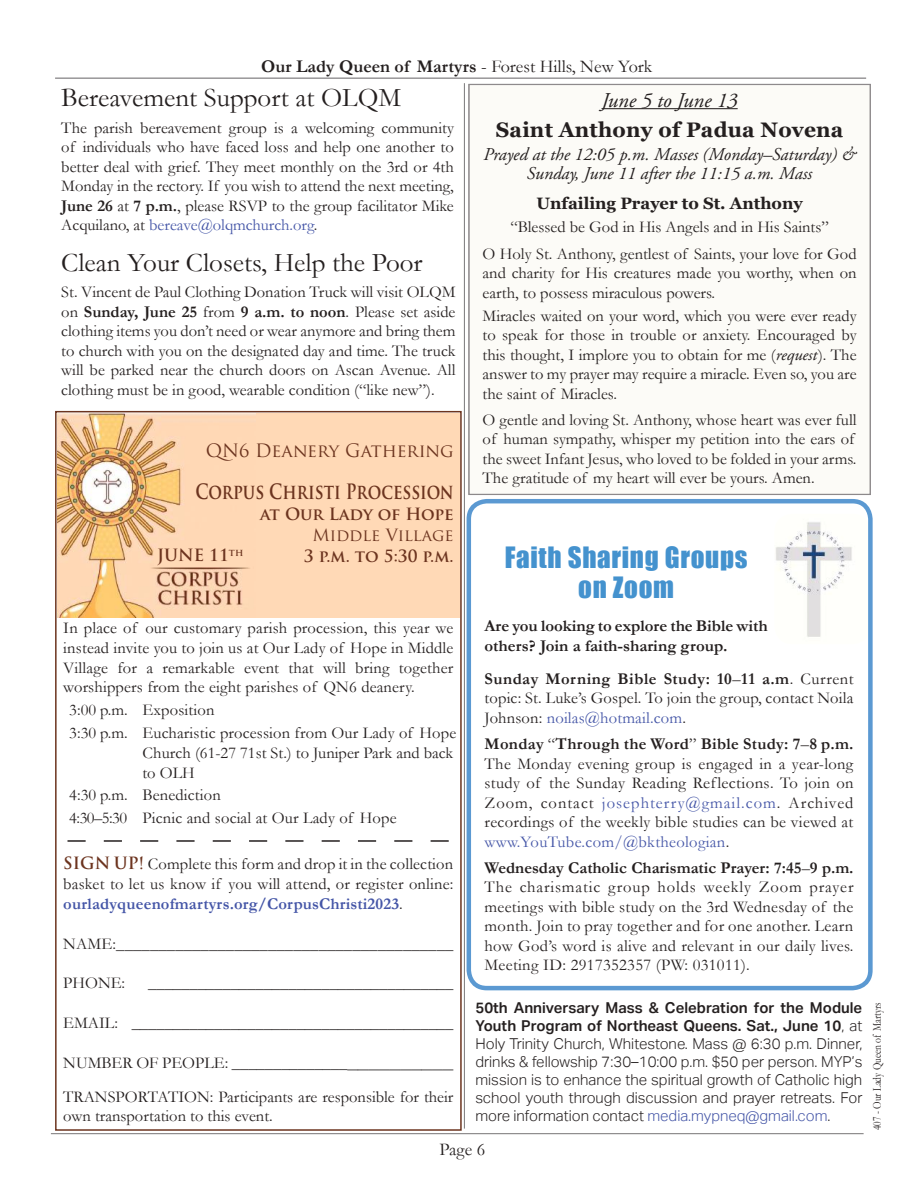
<style>
.page{position:relative;width:918px;height:1188px;background:#fff}
.page>*{position:absolute;margin:0;border:0;box-sizing:border-box;transform-origin:0 0}
.t1{font:27px "Garamond";color:#241f1f}
.t2{font:27px/30px "Impact";letter-spacing:.025em;color:#4492ce;text-align:center}
.t3{font:700 21px "Georgia";letter-spacing:.01em;color:#241f1f}
.t4{font:italic 21px "Adobe Garamond Pro";color:#241f1f}
.t5{font:700 20.7px "Trajan Pro";color:#6c341f;scale:.8 1}
.t6{font:italic 18px/19.5px "Adobe Garamond Pro";color:#241f1f;text-align:center}
.t7{font:700 18px "Garamond";color:#241f1f}
.t8{font:18px "Trajan Pro";color:#6c341f}
.t9{font:18px "Garamond";color:#241f1f}
.t10{font:16.5px/19.5px "Garamond";color:#241f1f;text-align:justify}
.t11{font:700 16.5px/19.5px "Garamond";color:#241f1f}
.t12{font:700 16.5px "Trajan Pro";color:#6c341f}
.t13{font:700 16.5px "Georgia";color:#241f1f}
.t14{font:16.5px "Trajan Pro";color:#6c341f}
.t15{font:300 15px/18px "Aktiv Grotesk";color:#241f1f;text-align:justify}
.t16{font:12px "Garamond";color:#241f1f;scale:.8 1}
.s1{font-weight:400}
.s2{font-weight:700}
.s3{color:#4455a7}
.s4{font-family:"Adobe Garamond Pro";font-style:italic}
.s5{font-family:"Trajan Pro";font-weight:700;color:#6c341f}
.s6{font-weight:700;color:#4455a7}
.s7{font-family:"Georgia"}
.s8{font-weight:600}
</style>
<div class="page">
<hr style="left:51px;top:1133px;width:813px;height:1px;background:#777576">
<hr style="left:55px;top:78px;width:811px;height:1px;background:#656365">
<hr style="left:464px;top:83px;width:1px;height:1046px;background:#797879">
<svg style="left:469px;top:84px;width:402px;height:411px"></svg>
<div style="left:58px;top:414px;width:402px;height:204px;background:#ffd9b6"></div>
<img style="left:58px;top:414px;width:198px;height:204px">
<div style="left:154px;top:549px;width:92px;height:18px;background:#ffd9b6"></div>
<svg style="left:68px;top:840px;width:381px;height:2px"></svg>
<img style="left:775px;top:514px;width:93px;height:123px">
<div style="left:467px;top:499px;width:406px;height:491px;border:4px solid #5b99d2;border-radius:18px"></div>
<div style="left:55px;top:411px;width:407px;height:720px;border:2px solid #6c341f"></div>
<p class="t7" style="left:261px;top:54px;width:393px">Our Lady Queen of Martyrs <span class="s1">- Forest Hills, New York</span></p>
<h1 class="t1" style="left:61px;top:80px;width:341px">Bereavement Support at OLQM</h1>
<p class="t10" style="left:61px;top:117px;width:394px">The parish bereavement group is a welcoming community of individuals who have faced loss and help one another to better deal with grief. They meet monthly on the 3rd or 4th Monday in the rectory. If you wish to attend the next meeting, <span class="s2">June 26</span> at <span class="s2">7 p.m.</span>, please RSVP to the group facilitator Mike Acquilano, at <span class="s3">bereave@olqmchurch.org</span>.</p>
<h1 class="t1" style="left:61px;top:245px;width:363px">Clean Your Closets, Help the Poor</h1>
<p class="t10" style="left:61px;top:282px;width:396px">St. Vincent de Paul Clothing Donation Truck will visit OLQM on <span class="s2">Sunday, June 25</span> from <span class="s2">9 a.m. to noon</span>. Please set aside clothing items you don’t need or wear anymore and bring them to church with you on the designated day and time. The truck will be parked near the church doors on Ascan Avenue. All clothing must be in good, wearable condition (“like new”).</p>
<p class="t4" style="left:602px;top:87px;width:138px">June 5 to June 13</p>
<p class="t3" style="left:496px;top:117px;width:349px">Saint Anthony of Padua Novena</p>
<p class="t6" style="left:484px;top:145px;width:374px">Prayed at the 12:05 p.m. Masses (Monday–Saturday) &amp;<br>Sunday, June 11 after the 11:15 a.m. Mass</p>
<p class="t13" style="left:536px;top:193px;width:268px">Unfailing Prayer to St. Anthony</p>
<p class="t10" style="left:483px;top:214px;width:375px;line-height:26.2px;text-align:center">“Blessed be God in His Angels and in His Saints”<br>O Holy St. Anthony, gentlest of Saints, your love for God</p>
<p class="t10" style="left:483px;top:263px;width:375px">and charity for His creatures made you worthy, when on earth, to possess miraculous powers.</p>
<p class="t10" style="left:483px;top:305px;width:376px">Miracles waited on your word, which you were ever ready to speak for those in trouble or anxiety. Encouraged by this thought, I implore you to obtain for me (<span class="s4">request</span>). The answer to my prayer may require a miracle. Even so, you are the saint of Miracles.</p>
<p class="t10" style="left:483px;top:410px;width:375px;text-align:left">O gentle and loving St. Anthony, whose heart was ever full of human sympathy, whisper my petition into the ears of the sweet Infant Jesus, who loved to be folded in your arms.<br>The gratitude of my heart will ever be yours. Amen.</p>
<p class="t8" style="left:206px;top:439px;width:249px">QN6 Deanery Gathering</p>
<p class="t5" style="left:195px;top:479px;width:324px">Corpus Christi Procession</p>
<p class="t12" style="left:260px;top:504px;width:195px">at Our Lady of Hope</p>
<p class="t14" style="left:313px;top:525px;width:143px">Middle Village</p>
<p class="t12" style="left:304px;top:546px;width:151px">3 p.m. to 5:30 p.m.</p>
<h1 class="t2" style="left:505px;top:542px;width:244px">Faith Sharing Groups on Zoom</h1>
<p class="t11" style="left:485px;top:616px;width:285px">Are you looking to explore the Bible with others? Join a faith-sharing group.</p>
<p class="t10" style="left:485px;top:668px;width:371px"><span class="s2">Sunday Morning Bible Study: 10</span>–<span class="s2">11 a.m</span>. Current topic: St. Luke’s Gospel. To join the group, contact Noila Johnson: <span class="s3">noilas@hotmail.com</span>.</p>
<p class="t10" style="left:485px;top:734px;width:371px"><span class="s2">Monday</span> “<span class="s2">Through the Word</span>” <span class="s2">Bible Study: 7</span>–<span class="s2">8 p.m.<br></span>The Monday evening group is engaged in a year-long study of the Sunday Reading Reflections. To join on Zoom, contact <span class="s3">josephterry@gmail.com</span>. Archived recordings of the weekly bible studies can be viewed at <span class="s3">www.YouTube.com/@bktheologian</span>.</p>
<p class="t10" style="left:485px;top:857px;width:370px"><span class="s2">Wednesday Catholic Charismatic Prayer: 7:45</span>–<span class="s2">9 p.m.<br></span>The charismatic group holds weekly Zoom prayer meetings with bible study on the 3rd Wednesday of the month. Join to pray together and for one another. Learn how God’s word is alive and relevant in our daily lives.<br>Meeting ID: 2917352357 (PW: 031011).</p>
<p class="t12" style="left:157px;top:545px;width:88px">JUNE 11<sup>th</sup></p>
<p class="t10" style="left:63px;top:617px;width:392px">In place of our customary parish procession, this year we instead invite you to join us at Our Lady of Hope in Middle Village for a remarkable event that will bring together worshippers from the eight parishes of QN6 deanery.</p>
<p class="t10" style="left:69px;top:698px;width:388px;line-height:22.8px">3:00 p.m. Exposition<br>3:30 p.m. Eucharistic procession from Our Lady of Hope</p>
<p class="t10" style="left:142px;top:742px;width:312px">Church (61-27 71st St.) to Juniper Park and back to OLH</p>
<p class="t10" style="left:69px;top:783px;width:329px;line-height:22.8px">4:30 p.m. Benediction<br>4:30–5:30 Picnic and social at Our Lady of Hope</p>
<p class="t10" style="left:63px;top:854px;width:392px"><span class="s5">SIGN UP!</span> Complete this form and drop it in the collection basket to let us know if you will attend, or register online: <span class="s6">ourladyqueenofmartyrs.org/CorpusChristi2023</span>.</p>
<p class="t10" style="left:63px;top:933px;width:392px">NAME:________________________________________</p>
<p class="t10" style="left:63px;top:973px;width:63px">PHONE:</p>
<p class="t10" style="left:148px;top:973px;width:307px">_____________________________________</p>
<p class="t10" style="left:63px;top:1013px;width:392px">EMAIL: _______________________________________</p>
<p class="t10" style="left:63px;top:1046px;width:392px;line-height:33.3px">NUMBER OF PEOPLE: ______________<span class="s7">__________<br></span>TRANSPORTATION: Participants are responsible for their</p>
<p class="t10" style="left:63px;top:1106px;width:211px">own transportation to this event.</p>
<p class="t15" style="left:475px;top:999px;width:388px"><span class="s8">50th Anniversary Mass &amp; Celebration for the Module Youth Program of Northeast Queens. Sat., June 10</span>, at Holy Trinity Church, Whitestone. Mass @ 6:30 p.m. Dinner, drinks &amp; fellowship 7:30–10:00 p.m. $50 per person. MYP’s mission is to enhance the spiritual growth of Catholic high school youth through discussion and prayer retreats. For more information contact <span class="s3">media.mypneq@gmail.com</span>.</p>
<p class="t9" style="left:440px;top:1137px;width:47px">Page 6</p>
<p class="t16" style="left:869px;top:1130px;width:161px;rotate:-90deg">407 - Our Lady Queen of Martyrs</p>
</div>
